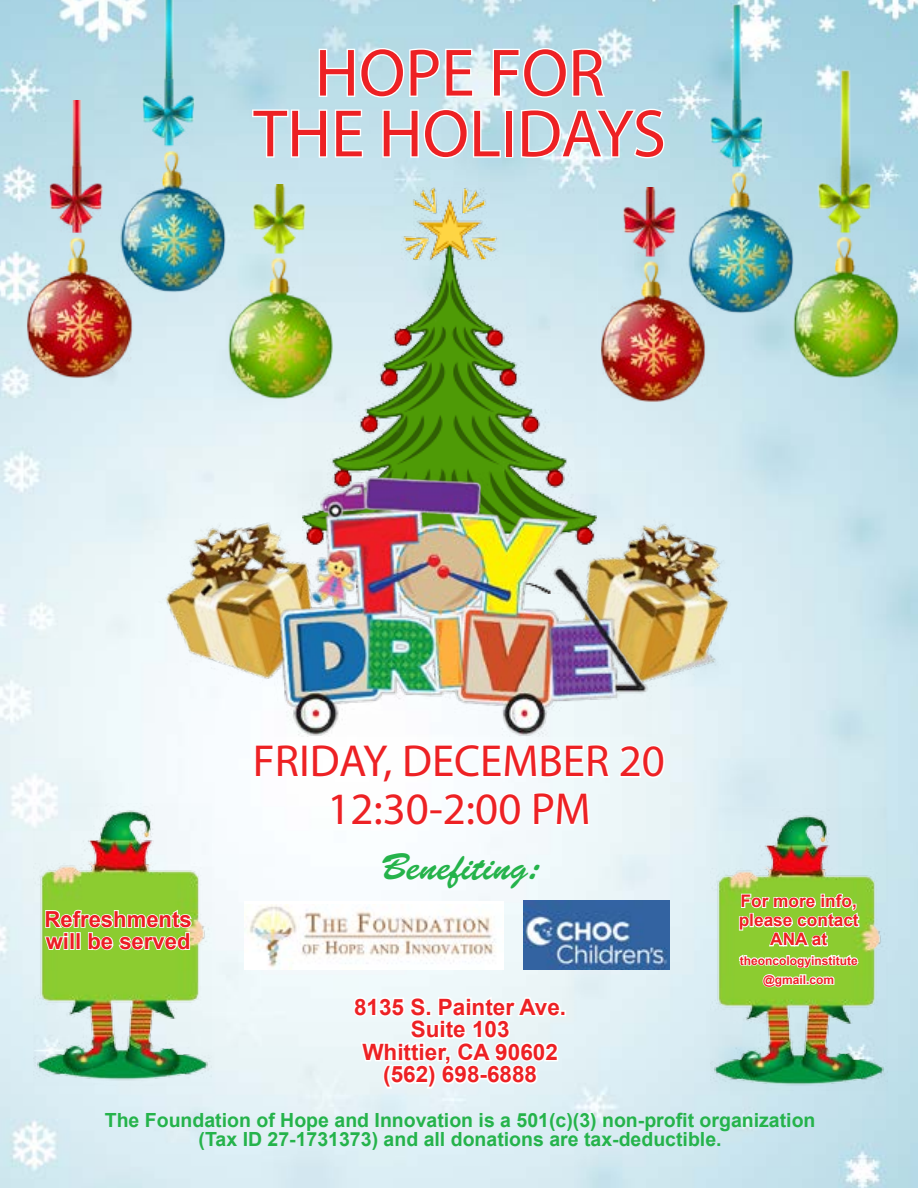
<style>
.page{position:relative;width:918px;height:1188px;background:#fff}
.page>*{position:absolute;margin:0;border:0;box-sizing:border-box;transform-origin:0 0}
.t1{font:67.5px/60.8px "Myriad Pro";color:#ed2124;text-align:center}
.t2{font:45px/48px "Myriad Pro";color:#ed2124;text-align:center}
.t3{font:37.5px "Brush Script Std";color:#25b34b}
.t4{font:700 22.5px/22.5px "Arial";color:#ed2124;text-align:center}
.t5{font:700 22.05px/22px "Arial";color:#ed1d24}
.t6{font:700 19.5px/19.5px "Arial";color:#25b34b;text-align:center}
.t7{font:700 17.25px/19.2px "Arial";color:#ed2124;text-align:center}
.t8{font:700 12px/19.2px "Arial";color:#ed2124;text-align:center}
</style>
<div class="page">
<img style="left:0;top:0;width:918px;height:1188px">
<svg style="left:317px;top:47px;width:158px;height:52px"></svg>
<svg style="left:491px;top:47px;width:117px;height:52px"></svg>
<svg style="left:251px;top:108px;width:113px;height:51px"></svg>
<svg style="left:381px;top:107px;width:121px;height:53px"></svg>
<div style="left:505px;top:109px;width:8px;height:49px;border:3px solid #fff"></div>
<svg style="left:519px;top:107px;width:147px;height:53px"></svg>
<svg style="left:351px;top:975px;width:215px;height:116px"></svg>
<img style="left:141px;top:500px;width:133px;height:205px">
<img style="left:34px;top:804px;width:178px;height:282px">
<svg style="left:43px;top:900px;width:150px;height:52px"></svg>
<img style="left:710px;top:809px;width:178px;height:282px">
<svg style="left:738px;top:893px;width:123px;height:96px"></svg>
<svg style="left:254px;top:743px;width:49px;height:36px"></svg>
<svg style="left:310px;top:742px;width:85px;height:43px"></svg>
<svg style="left:403px;top:743px;width:263px;height:37px"></svg>
<svg style="left:329px;top:792px;width:101px;height:36px"></svg>
<svg style="left:441px;top:792px;width:82px;height:36px"></svg>
<svg style="left:532px;top:791px;width:59px;height:37px"></svg>
<img style="left:25px;top:100px;width:109px;height:281px">
<img style="left:682px;top:0;width:117px;height:314px">
<img style="left:118px;top:0;width:109px;height:293px">
<img style="left:792px;top:67px;width:109px;height:314px">
<img style="left:598px;top:188px;width:109px;height:216px">
<img style="left:227px;top:185px;width:109px;height:216px">
<img style="left:651px;top:502px;width:107px;height:205px">
<img style="left:303px;top:188px;width:294px;height:285px">
<img style="left:274px;top:473px;width:377px;height:263px">
<img style="left:524px;top:901px;width:146px;height:69px">
<div style="left:244px;top:901px;width:259px;height:69px;background:#fff"></div>
<img style="left:244px;top:905px;width:252px;height:65px">
<h1 class="t1" style="left:254px;top:42px;width:414px">HOPE FOR<br>THE HOLIDAYS</h1>
<h2 class="t2" style="left:253px;top:737px;width:414px">FRIDAY, DECEMBER 20<br>12:30-2:00 PM</h2>
<p class="t5" style="left:45px;top:909px;width:149px">Refreshments will be served</p>
<h3 class="t3" style="left:380px;top:846px;width:160px">Benefiting:</h3>
<p class="t7" style="left:739px;top:892px;width:122px">For more info, please contact<br>ANA at</p>
<p class="t8" style="left:740px;top:951px;width:120px">theoncologyinstitute @gmail.com</p>
<p class="t4" style="left:354px;top:997px;width:214px">8135 S. Painter Ave.<br>Suite 103<br>Whittier, CA 90602 (562) 698-6888</p>
<p class="t6" style="left:105px;top:1111px;width:712px">The Foundation of Hope and Innovation is a 501(c)(3) non-profit organization (Tax ID 27-1731373) and all donations are tax-deductible.</p>
</div>
